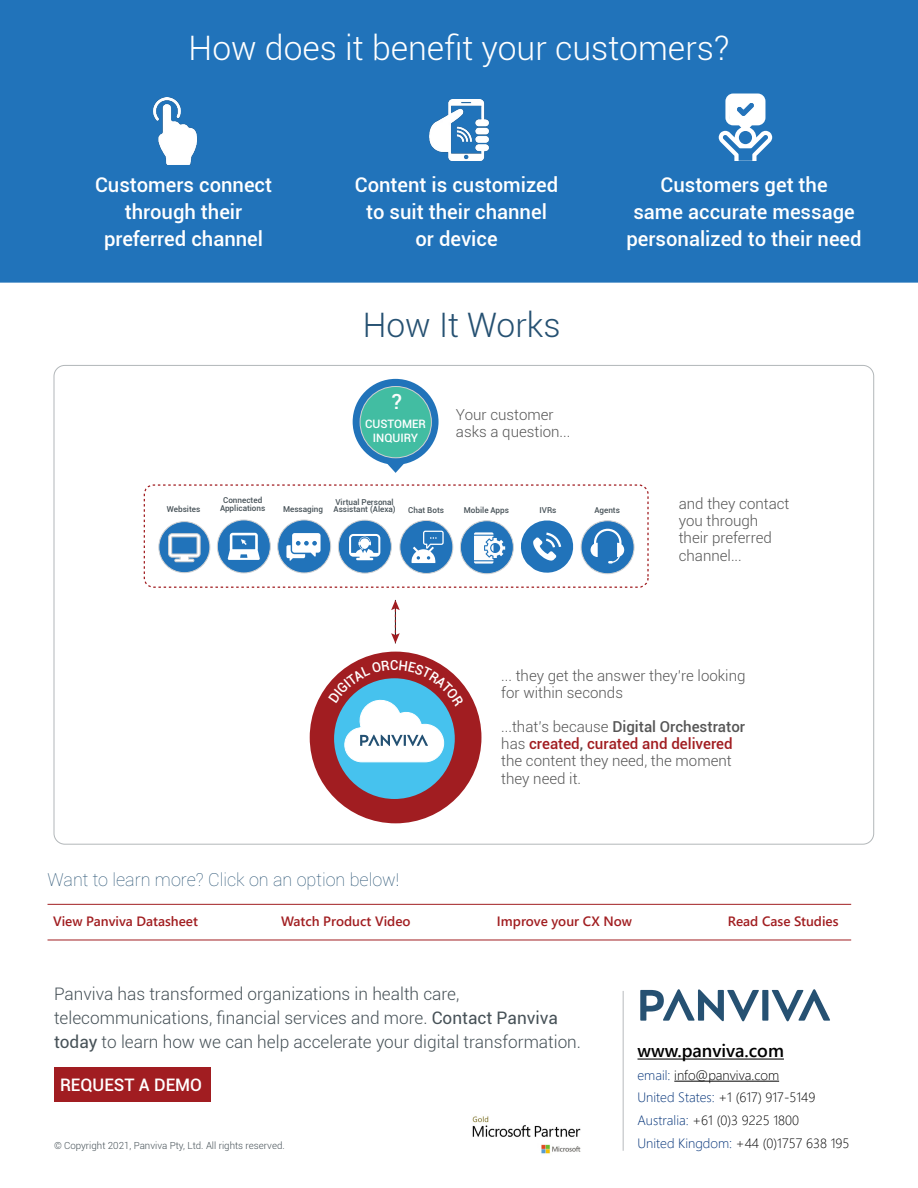
<style>
.page{position:relative;width:918px;height:1188px;background:#fff}
.page>*{position:absolute;margin:0;border:0;box-sizing:border-box;transform-origin:0 0}
.t1{font:300 33.75px "Roboto";color:#fff}
.t2{font:300 33.75px "Roboto";color:#265172}
.t3{font:500 20.85px "Roboto";color:#fcfcfc}
.t4{font:500 20.25px/27px "Roboto";color:#fff;text-align:center}
.t5{font:100 18px "Roboto";color:#265172}
.t6{font:600 18px "Segoe UI";color:#000}
.t7{font:300 17.25px/24px "Roboto";color:#465157}
.t8{font:500 17.25px "Roboto";color:#fff}
.t9{font:300 15.15px/17.1px "Roboto";color:#565656}
.t10{font:300 13.5px/22.5px "Segoe UI";color:#000}
.t11{font:600 13.5px "Segoe UI";color:#a11e21}
.t12{font:500 11.55px/14px "Roboto";color:#fff;text-align:center}
.t13{font:300 9.75px "Roboto";color:#465157}
.t14{font:500 8.1px/7.9px "Roboto";color:#465157}
.s1{font-weight:500}
.s2{font-weight:500;color:#a11d21}
.s3{font-weight:400}
.s4{color:#06357a}
</style>
<div class="page">
<div style="left:0;top:0;width:918px;height:282px;background:#2173ba"></div>
<div style="left:0;top:0;width:918px;height:283px;border:2px solid #2173ba"></div>
<img style="left:153px;top:97px;width:45px;height:67px">
<img style="left:429px;top:100px;width:60px;height:61px">
<svg style="left:719px;top:94px;width:53px;height:66px"></svg>
<div style="left:144px;top:484px;width:505px;height:104px;border:1px dashed #a11d21;border-radius:9px"></div>
<div style="left:310px;top:652px;width:171px;height:171px;background:#a11d21;border-radius:50%"></div>
<div style="left:334px;top:678px;width:121px;height:121px;background:#46c2ee;border-radius:50%"></div>
<svg style="left:391px;top:600px;width:9px;height:43px"></svg>
<div style="left:353px;top:379px;width:86px;height:86px;background:#2173ba;border-radius:50%"></div>
<div style="left:360px;top:386px;width:71px;height:72px;background:#42bda2;border-radius:50%"></div>
<div style="left:360px;top:386px;width:72px;height:72px;border:1px solid #d1d1d1;border-radius:50%"></div>
<svg style="left:384px;top:463px;width:23px;height:10px"></svg>
<div style="left:460px;top:521px;width:53px;height:53px;background:#2173ba;border-radius:50%"></div>
<div style="left:460px;top:521px;width:54px;height:53px;border:1px solid #d1d1d1;border-radius:50%"></div>
<svg style="left:474px;top:532px;width:31px;height:32px"></svg>
<div style="left:581px;top:521px;width:53px;height:53px;background:#2173ba;border-radius:50%"></div>
<div style="left:581px;top:521px;width:53px;height:53px;border:1px solid #d1d1d1;border-radius:50%"></div>
<div style="left:278px;top:520px;width:53px;height:53px;background:#2173ba;border-radius:50%"></div>
<div style="left:278px;top:520px;width:53px;height:53px;border:1px solid #d1d1d1;border-radius:50%"></div>
<svg style="left:286px;top:533px;width:35px;height:28px"></svg>
<div style="left:217px;top:520px;width:53px;height:53px;background:#2173ba;border-radius:50%"></div>
<div style="left:217px;top:520px;width:53px;height:53px;border:1px solid #d1d1d1;border-radius:50%"></div>
<div style="left:400px;top:520px;width:53px;height:53px;background:#2173ba;border-radius:50%"></div>
<div style="left:400px;top:520px;width:53px;height:54px;border:1px solid #d1d1d1;border-radius:50%"></div>
<svg style="left:412px;top:531px;width:32px;height:32px"></svg>
<div style="left:338px;top:520px;width:53px;height:53px;background:#2173ba;border-radius:50%"></div>
<div style="left:338px;top:520px;width:53px;height:53px;border:1px solid #d1d1d1;border-radius:50%"></div>
<svg style="left:349px;top:534px;width:31px;height:26px"></svg>
<svg style="left:159px;top:521px;width:51px;height:52px"></svg>
<svg style="left:521px;top:520px;width:53px;height:53px"></svg>
<svg style="left:591px;top:529px;width:33px;height:35px"></svg>
<svg style="left:228px;top:533px;width:32px;height:27px"></svg>
<hr style="left:48px;top:904px;width:803px;height:1px;background:#a11e21">
<hr style="left:48px;top:940px;width:803px;height:1px;background:#a11e21">
<svg style="left:640px;top:989px;width:190px;height:32px"></svg>
<hr style="left:638px;top:1059px;width:146px;height:1px;background:#000">
<hr style="left:674px;top:1081px;width:105px;height:1px;background:#000">
<hr style="left:623px;top:991px;width:1px;height:160px;background:#465157">
<div style="left:54px;top:1067px;width:157px;height:35px;background:#a11d21"></div>
<img style="left:472px;top:1116px;width:109px;height:38px">
<svg style="left:328px;top:660px;width:136px;height:103px"></svg>
<h1 class="t1" style="left:189px;top:25px;width:542px">How does it benefit your customers?</h1>
<h3 class="t4" style="left:95px;top:171px;width:179px">Customers connect through their preferred channel</h3>
<h3 class="t4" style="left:355px;top:171px;width:205px">Content is customized to suit their channel or device</h3>
<h3 class="t4" style="left:626px;top:171px;width:237px">Customers get the<br>same accurate message personalized to their need</h3>
<h1 class="t2" style="left:363px;top:302px;width:199px">How It Works</h1>
<h2 class="t3" style="left:392px;top:387px;width:12px">?</h2>
<p class="t12" style="left:365px;top:417px;width:62px">CUSTOMER<br>INQUIRY</p>
<p class="t9" style="left:456px;top:405px;width:116px">Your customer asks a question...</p>
<p class="t14" style="left:220px;top:496px;width:47px;text-align:center">Connected<br>Applications</p>
<p class="t14" style="left:334px;top:497px;width:64px">Virtual Personal<br>Assistant (Alexa)</p>
<p class="t14" style="left:540px;top:506px;width:18px">IVRs</p>
<p class="t14" style="left:594px;top:506px;width:27px">Agents</p>
<p class="t14" style="left:167px;top:505px;width:35px">Websites</p>
<p class="t14" style="left:283px;top:505px;width:42px">Messaging</p>
<p class="t14" style="left:408px;top:506px;width:37px">Chat Bots</p>
<p class="t14" style="left:464px;top:506px;width:47px">Mobile Apps</p>
<p class="t9" style="left:679px;top:495px;width:112px">and they contact you through their preferred channel...</p>
<p class="t9" style="left:501px;top:666px;width:246px">... they get the answer they’re looking for within seconds</p>
<p class="t9" style="left:501px;top:718px;width:245px">...that’s because <span class="s1">Digital Orchestrator </span>has <span class="s2">created</span><span class="s1">,</span> <span class="s2">curated and delivered </span>the content they need, the moment they need it.</p>
<p class="t5" style="left:48px;top:867px;width:353px">Want to learn more? Click on an option below!</p>
<p class="t11" style="left:53px;top:909px;width:146px">View Panviva Datasheet</p>
<p class="t11" style="left:281px;top:909px;width:131px">Watch Product Video</p>
<p class="t11" style="left:497px;top:909px;width:137px">Improve your CX Now</p>
<p class="t11" style="left:728px;top:909px;width:112px">Read Case Studies</p>
<p class="t7" style="left:54px;top:981px;width:529px">Panviva has transformed organizations in health care, telecommunications, financial services and more. <span class="s3">Contact Panviva today</span> to learn how we can help accelerate your digital transformation.</p>
<p class="t8" style="left:60px;top:1073px;width:144px">REQUEST A DEMO</p>
<p class="t13" style="left:54px;top:1139px;width:232px">© Copyright 2021, Panviva Pty, Ltd. All rights reserved.</p>
<p class="t6" style="left:638px;top:1034px;width:148px">www.panviva.com</p>
<p class="t10" style="left:638px;top:1063px;width:213px"><span class="s4">email:</span> info@panviva.com<br><span class="s4">United States:</span> +1 (617) 917-5149<br><span class="s4">Australia:</span> +61 (0)3 9225 1800<br><span class="s4">United Kingdom:</span> +44 (0)1757 638 195</p>
</div>
